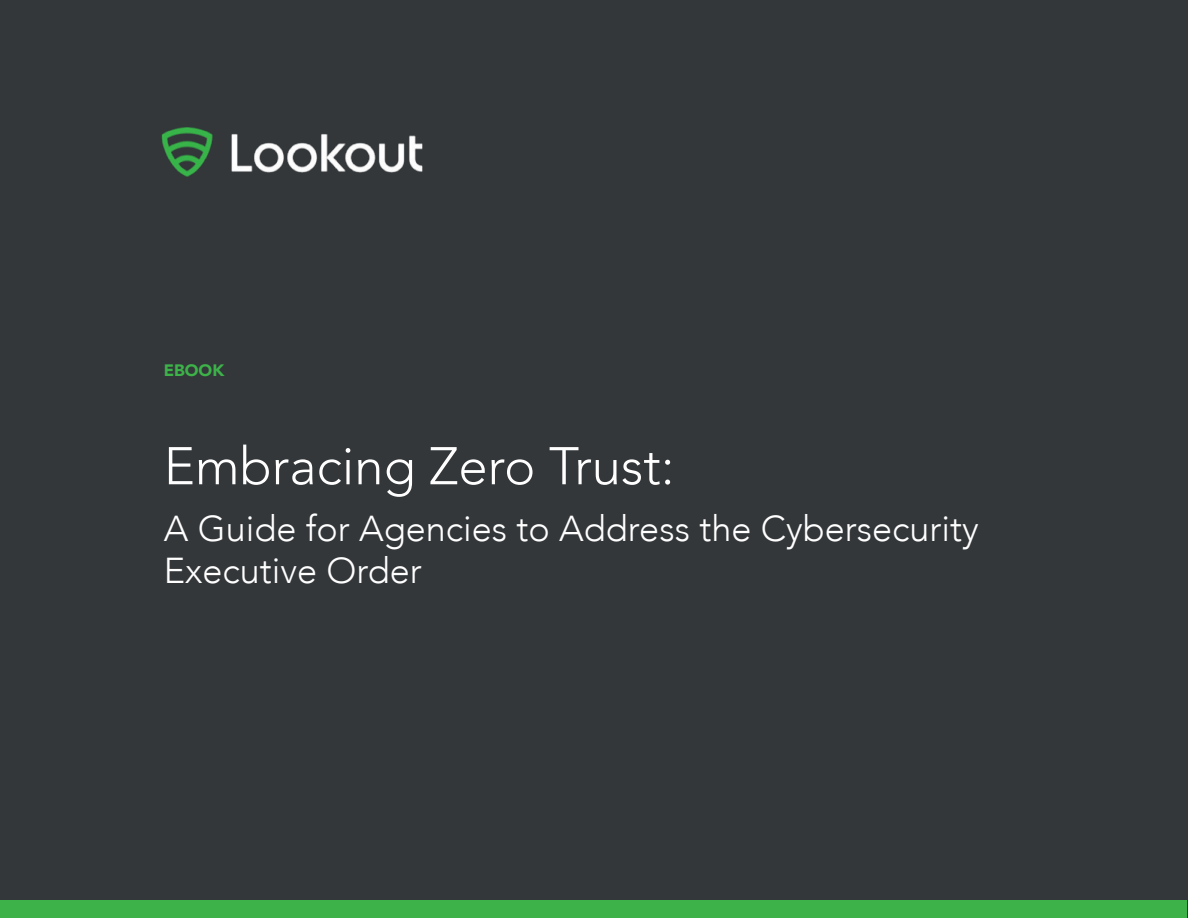
<style>
.page{position:relative;width:1188px;height:918px;background:#33373a}
.page>*{position:absolute;margin:0;border:0;box-sizing:border-box;transform-origin:0 0}
.t1{font:300 52.5px "Avenir";color:#fff}
.t2{font:300 36px/42px "Avenir";color:#fff}
.t3{font:900 16.5px "Avenir";color:#3db249}
</style>
<div class="page">
<img style="left:161px;top:127px;width:262px;height:50px">
<div style="left:1px;top:900px;width:1186px;height:17px;background:#3db249"></div>
<p class="t3" style="left:164px;top:356px;width:62px">EBOOK</p>
<p class="t1" style="left:164px;top:435px;width:512px">Embracing Zero Trust:</p>
<p class="t2" style="left:164px;top:508px;width:816px">A Guide for Agencies to Address the Cybersecurity<br>Executive Order</p>
</div>
